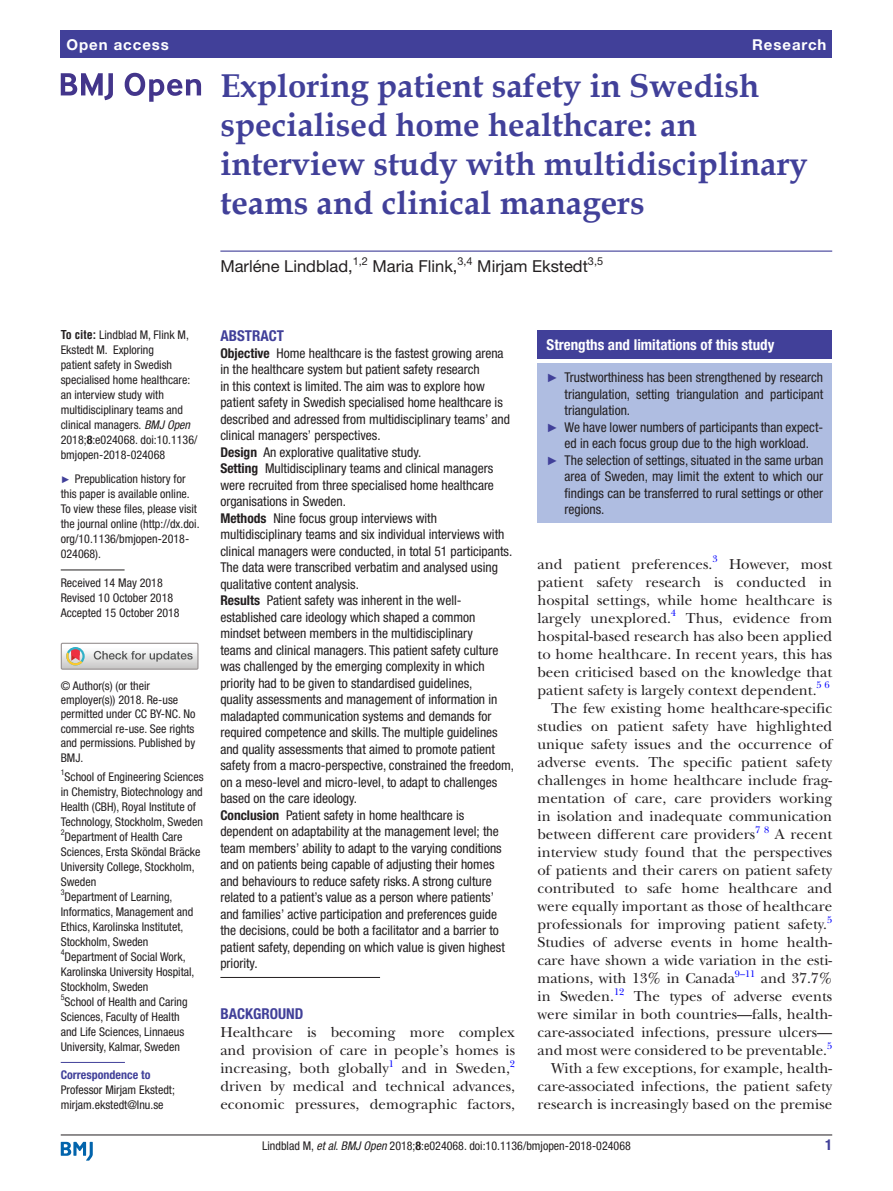
<style>
.page{position:relative;width:893px;height:1191px;background:#fff}
.page>*{position:absolute;margin:0;border:0;box-sizing:border-box;transform-origin:0 0}
.t1{font:700 33px/39px "Book Antiqua";color:#414099}
.t2{font:16.5px "Helvetica Neue LT Std";color:#231f20}
.t3{font:15px/18px "New Baskerville";color:#231f20;text-align:justify}
.t4{font:700 condensed 15px "Helvetica Neue LT Std";color:#fff}
.t5{font:700 condensed 15px "Helvetica Neue LT Std";color:#414099}
.t6{font:700 15px "Helvetica Neue LT Std";letter-spacing:.065em;color:#fff}
.t7{font:condensed 13.5px/16.5px "Helvetica Neue LT Std";color:#231f20}
.t8{font:condensed 12px/15px "Helvetica Neue LT Std";color:#231f20}
.t9{font:700 condensed 12px "Helvetica Neue LT Std";color:#414099}
.t10{font:10.95px "Helvetica Neue LT Std";color:#231f20}
.t11{font:9.9px "New Baskerville";color:#00f}
.t12{font:condensed 7.95px "Helvetica Neue LT Std";color:#231f20}
.s1{font-family:"Helvetica LT Std";font-weight:700}
.s2{font-style:italic}
.s3{font-weight:700}
.s4{font-family:"Arial";font-stretch:normal;font-size:9.75px;color:#414099}
.s5{font-family:"Arial";font-stretch:normal;font-size:12px;color:#414099}
</style>
<div class="page">
<hr style="left:61px;top:1134px;width:771px;height:1px;background:#231f20">
<svg style="left:61px;top:1141px;width:32px;height:19px"></svg>
<div style="left:61px;top:31px;width:771px;height:27px;background:#414099"></div>
<hr style="left:220px;top:250px;width:612px;height:2px;background:#414099">
<hr style="left:61px;top:569px;width:64px;height:1px;background:#231f20">
<hr style="left:61px;top:1062px;width:64px;height:1px;background:#414099">
<svg style="left:61px;top:73px;width:52px;height:27px"></svg>
<svg style="left:125px;top:73px;width:76px;height:29px"></svg>
<div style="left:61px;top:642px;width:138px;height:27px;border:1px solid #969090"></div>
<svg style="left:61px;top:643px;width:137px;height:26px"></svg>
<hr style="left:220px;top:977px;width:160px;height:1px;background:#231f20">
<div style="left:538px;top:331px;width:294px;height:28px;background:#414099"></div>
<div style="left:538px;top:363px;width:294px;height:160px;background:#afbde1"></div>
<p class="t6" style="left:66px;top:35px;width:104px">Open access</p>
<p class="t6" style="left:752px;top:35px;width:76px">Research</p>
<h1 class="t1" style="left:220px;top:66px;width:589px">Exploring patient safety in Swedish specialised home healthcare: an interview study with multidisciplinary teams and clinical managers</h1>
<p class="t2" style="left:220px;top:257px;width:134px">Marléne Lindblad,</p>
<p class="t10" style="left:353px;top:254px;width:17px">1,2</p>
<p class="t2" style="left:373px;top:257px;width:86px">Maria Flink,</p>
<p class="t10" style="left:457px;top:254px;width:17px">3,4</p>
<p class="t2" style="left:477px;top:257px;width:112px">Mirjam Ekstedt</p>
<p class="t10" style="left:588px;top:254px;width:17px">3,5</p>
<p class="t8" style="left:61px;top:327px;width:138px"><span class="s1">To cite:</span> Lindblad M, Flink M,<br>Ekstedt M. Exploring<br>patient safety in Swedish specialised home healthcare: an interview study with multidisciplinary teams and clinical managers. <span class="s2">BMJ Open<br></span>2018;<span class="s3">8</span>:e024068. doi:10.1136/ bmjopen-2018-024068</p>
<p class="t8" style="left:61px;top:471px;width:140px"><span class="s4">►</span> Prepublication history for this paper is available online.<br>To view these files, please visit the journal online (http://dx.doi. org/10.1136/bmjopen-2018-<br>024068).</p>
<p class="t8" style="left:61px;top:575px;width:120px">Received 14 May 2018<br>Revised 10 October 2018<br>Accepted 15 October 2018</p>
<p class="t8" style="left:61px;top:678px;width:136px;line-height:14.4px">© Author(s) (or their employer(s)) 2018. Re-use permitted under CC BY-NC. No commercial re-use. See rights and permissions. Published by<br>BMJ.</p>
<p class="t12" style="left:61px;top:768px;width:5px">1</p>
<p class="t8" style="left:61px;top:769px;width:144px;text-indent:4px">School of Engineering Sciences in Chemistry, Biotechnology and<br>Health (CBH), Royal Institute of<br>Technology, Stockholm, Sweden</p>
<p class="t12" style="left:61px;top:828px;width:5px">2</p>
<p class="t8" style="left:61px;top:829px;width:141px;text-indent:4px">Department of Health Care<br>Sciences, Ersta Sköndal Bräcke<br>University College, Stockholm,<br>Sweden</p>
<p class="t12" style="left:61px;top:888px;width:5px">3</p>
<p class="t8" style="left:61px;top:889px;width:134px;text-indent:4px">Department of Learning,<br>Informatics, Management and<br>Ethics, Karolinska Institutet,<br>Stockholm, Sweden</p>
<p class="t12" style="left:61px;top:948px;width:5px">4</p>
<p class="t8" style="left:61px;top:949px;width:135px;text-indent:4px">Department of Social Work,<br>Karolinska University Hospital,<br>Stockholm, Sweden<br><sup>5</sup>School of Health and Caring<br>Sciences, Faculty of Health and Life Sciences, Linnaeus<br>University, Kalmar, Sweden</p>
<p class="t9" style="left:61px;top:1067px;width:91px">Correspondence to</p>
<p class="t8" style="left:61px;top:1082px;width:116px">Professor Mirjam Ekstedt; mirjam.ekstedt@lnu.se</p>
<p class="t5" style="left:220px;top:327px;width:65px">Abstract</p>
<p class="t7" style="left:220px;top:345px;width:295px"><span class="s3">Objective</span> Home healthcare is the fastest growing arena in the healthcare system but patient safety research<br>in this context is limited. The aim was to explore how patient safety in Swedish specialised home healthcare is described and adressed from multidisciplinary teams’ and clinical managers’ perspectives.<br><span class="s3">Design</span> An explorative qualitative study.<br><span class="s3">Setting</span> Multidisciplinary teams and clinical managers were recruited from three specialised home healthcare organisations in Sweden.<br><span class="s3">Methods</span> Nine focus group interviews with multidisciplinary teams and six individual interviews with clinical managers were conducted, in total 51 participants.<br>The data were transcribed verbatim and analysed using qualitative content analysis.<br><span class="s3">Results</span> Patient safety was inherent in the well&shy;established care ideology which shaped a common mindset between members in the multidisciplinary<br>teams and clinical managers. This patient safety culture was challenged by the emerging complexity in which priority had to be given to standardised guidelines,<br>quality assessments and management of information in maladapted communication systems and demands for required competence and skills. The multiple guidelines and quality assessments that aimed to promote patient safety from a macro-perspective, constrained the freedom, on a meso-level and micro-level, to adapt to challenges based on the care ideology.<br><span class="s3">Conclusion</span> Patient safety in home healthcare is dependent on adaptability at the management level; the team members’ ability to adapt to the varying conditions and on patients being capable of adjusting their homes and behaviours to reduce safety risks. A strong culture related to a patient’s value as a person where patients’ and families’ active participation and preferences guide the decisions, could be both a facilitator and a barrier to patient safety, depending on which value is given highest priority.</p>
<p class="t5" style="left:220px;top:1005px;width:83px">Background</p>
<p class="t3" style="left:220px;top:1023px;width:296px">Healthcare is becoming more complex and provision of care in people’s homes is increasing, both globally</p>
<p class="t11" style="left:389px;top:1057px;width:7px">1</p>
<p class="t3" style="left:402px;top:1059px;width:110px">and in Sweden,</p>
<p class="t11" style="left:510px;top:1057px;width:7px">2</p>
<p class="t3" style="left:220px;top:1077px;width:296px">driven by medical and technical advances, economic pressures, demographic factors,</p>
<p class="t4" style="left:547px;top:336px;width:229px">Strengths and limitations of this study</p>
<p class="t7" style="left:547px;top:369px;width:278px"><span class="s5">►</span> Trustworthiness has been strengthened by research</p>
<p class="t7" style="left:565px;top:385px;width:260px">triangulation, setting triangulation and participant</p>
<p class="t7" style="left:565px;top:402px;width:67px">triangulation.</p>
<p class="t7" style="left:547px;top:418px;width:278px"><span class="s5">►</span> We have lower numbers of participants than expect-</p>
<p class="t7" style="left:565px;top:435px;width:246px">ed in each focus group due to the high workload.</p>
<p class="t7" style="left:547px;top:451px;width:278px"><span class="s5">►</span> The selection of settings, situated in the same urban</p>
<p class="t7" style="left:565px;top:468px;width:260px">area of Sweden, may limit the extent to which our</p>
<p class="t7" style="left:565px;top:484px;width:260px">findings can be transferred to rural settings or other</p>
<p class="t7" style="left:565px;top:501px;width:41px">regions.</p>
<p class="t3" style="left:538px;top:555px;width:181px">and patient preferences.<sup>3</sup></p>
<p class="t3" style="left:538px;top:555px;width:296px;text-indent:191px">However, most patient safety research is conducted in hospital settings, while home healthcare is largely unexplored.</p>
<p class="t11" style="left:671px;top:607px;width:7px">4</p>
<p class="t3" style="left:538px;top:609px;width:296px;text-indent:148px">Thus, evidence from hospital-based research has also been applied to home healthcare. In recent years, this has been criticised based on the knowledge that patient safety is largely context dependent.</p>
<p class="t11" style="left:817px;top:679px;width:14px">5 6</p>
<p class="t3" style="left:538px;top:699px;width:296px;text-indent:14px">The few existing home healthcare-specific studies on patient safety have highlighted unique safety issues and the occurrence of adverse events. The specific patient safety challenges in home healthcare include frag&shy;mentation of care, care providers working in isolation and inadequate communication between different care providers</p>
<p class="t11" style="left:755px;top:823px;width:16px">7 8</p>
<p class="t3" style="left:538px;top:825px;width:296px;text-indent:237px">A recent interview study found that the perspectives of patients and their carers on patient safety contributed to safe home healthcare and were equally important as those of healthcare professionals for improving patient safety.</p>
<p class="t11" style="left:827px;top:913px;width:7px">5</p>
<p class="t3" style="left:538px;top:933px;width:296px">Studies of adverse events in home health&shy;care have shown a wide variation in the esti&shy;mations, with 13% in Canada</p>
<p class="t11" style="left:735px;top:967px;width:22px">9–11</p>
<p class="t3" style="left:761px;top:969px;width:73px">and 37.7%</p>
<p class="t3" style="left:538px;top:987px;width:78px">in Sweden.</p>
<p class="t11" style="left:614px;top:985px;width:12px">12</p>
<p class="t3" style="left:538px;top:987px;width:296px;text-indent:96px">The types of adverse events were similar in both countries—falls, health&shy;care-associated infections, pressure ulcers— and most were considered to be preventable.</p>
<p class="t11" style="left:827px;top:1039px;width:7px">5</p>
<p class="t3" style="left:538px;top:1059px;width:296px;text-indent:14px">With a few exceptions, for example, health&shy;care-associated infections, the patient safety research is increasingly based on the premise</p>
<p class="t8" style="left:262px;top:1137px;width:370px">Lindblad M, <span class="s2">et al</span>. <span class="s2">BMJ Open</span> 2018;<span class="s3">8</span>:e024068. doi:10.1136/bmjopen-2018-024068</p>
<p class="t5" style="left:825px;top:1135px;width:9px">1</p>
</div>
